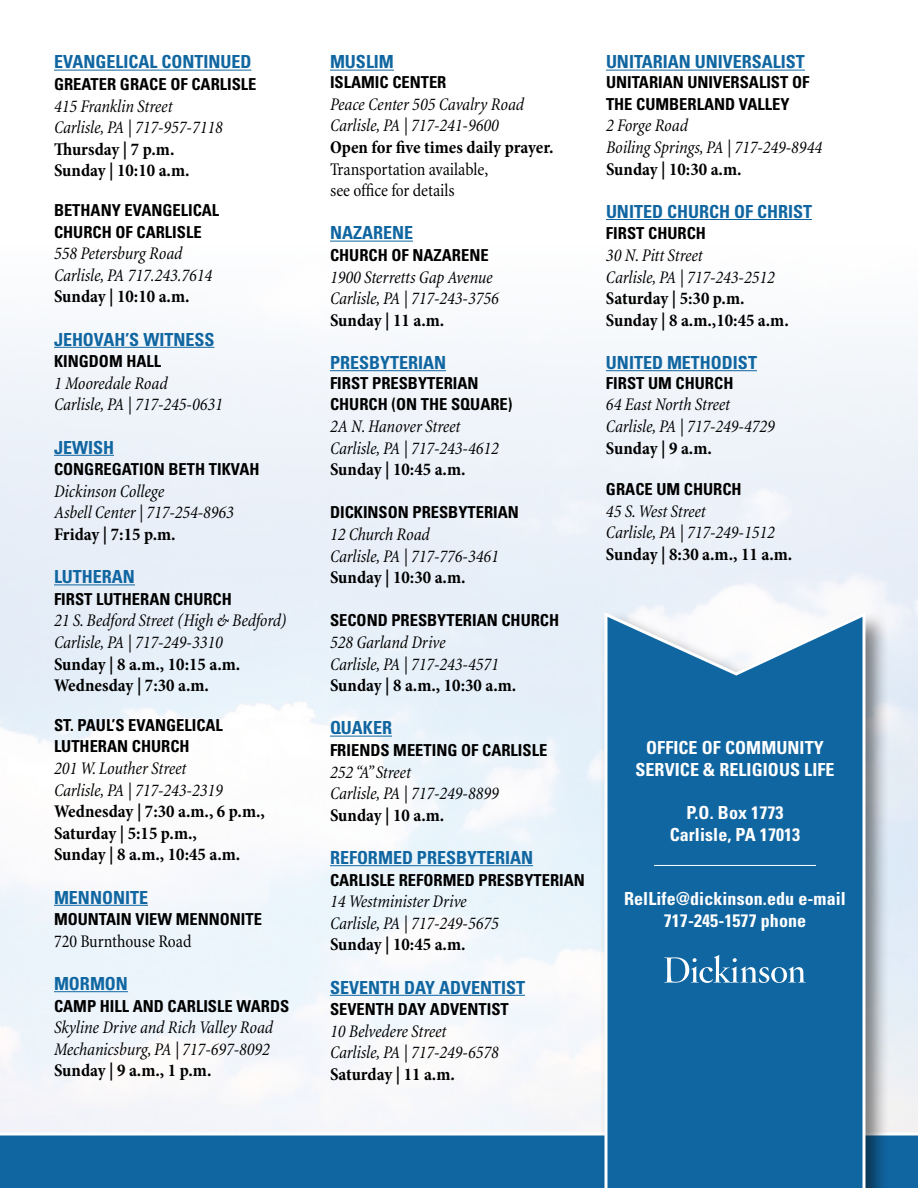
<style>
.page{position:relative;width:918px;height:1188px;background:#fff}
.page>*{position:absolute;margin:0;border:0;box-sizing:border-box;transform-origin:0 0}
.t1{font:italic condensed 18px/21.6px "Minion";letter-spacing:-.005em;color:#000}
.t2{font:700 condensed 18px/21.6px "Minion Pro";color:#000}
.t3{font:700 condensed 18px "Univers";color:#1066a1}
.t4{font:700 condensed 18px/21.6px "Univers";letter-spacing:.005em;color:#fff;text-align:center}
.t5{font:condensed 18px/21.6px "Minion";letter-spacing:-.005em;color:#000}
.t6{font:700 condensed 16.5px/21.6px "Univers";color:#000}
</style>
<div class="page">
<img style="left:0;top:336px;width:918px;height:796px">
<div style="left:0;top:1135px;width:918px;height:53px;background:#1066a1"></div>
<div style="left:599px;top:609px;width:291px;height:579px;background:#000;opacity:.5"></div>
<svg style="left:602px;top:610px;width:265px;height:578px;background:#2674a9"></svg>
<hr style="left:54px;top:70px;width:197px;height:1px;background:#1066a1">
<hr style="left:54px;top:347px;width:160px;height:1px;background:#1066a1">
<hr style="left:54px;top:455px;width:60px;height:1px;background:#1066a1">
<hr style="left:54px;top:585px;width:81px;height:1px;background:#1066a1">
<hr style="left:54px;top:905px;width:94px;height:1px;background:#1066a1">
<hr style="left:54px;top:991px;width:74px;height:1px;background:#1066a1">
<hr style="left:330px;top:70px;width:64px;height:1px;background:#1066a1">
<hr style="left:330px;top:241px;width:83px;height:1px;background:#1066a1">
<hr style="left:330px;top:370px;width:116px;height:1px;background:#1066a1">
<hr style="left:330px;top:736px;width:62px;height:1px;background:#1066a1">
<hr style="left:330px;top:865px;width:203px;height:1px;background:#1066a1">
<hr style="left:330px;top:995px;width:195px;height:1px;background:#1066a1">
<hr style="left:606px;top:70px;width:199px;height:1px;background:#1066a1">
<hr style="left:606px;top:219px;width:206px;height:1px;background:#1066a1">
<hr style="left:606px;top:370px;width:151px;height:1px;background:#1066a1">
<svg style="left:664px;top:955px;width:142px;height:28px;background:#4789b6"></svg>
<hr style="left:654px;top:865px;width:162px;height:1px;background:#fff">
<p class="t3" style="left:54px;top:51px;width:199px">EVANGELICAL CONTINUED</p>
<p class="t6" style="left:54px;top:73px;width:204px">GREATER GRACE OF CARLISLE</p>
<p class="t1" style="left:54px;top:96px;width:170px">415 Franklin Street<br>Carlisle, PA | 717-957-7118</p>
<p class="t2" style="left:54px;top:138px;width:137px">Thursday | 7 p.m.<br>Sunday | 10:10 a.m.</p>
<p class="t6" style="left:54px;top:199px;width:164px">BETHANY EVANGELICAL<br>CHURCH OF CARLISLE</p>
<p class="t1" style="left:54px;top:243px;width:160px">558 Petersburg Road<br>Carlisle, PA 717.243.7614</p>
<p class="t2" style="left:54px;top:286px;width:137px">Sunday | 10:10 a.m.</p>
<p class="t3" style="left:54px;top:328px;width:162px">JEHOVAH’S WITNESS</p>
<p class="t6" style="left:54px;top:350px;width:101px">KINGDOM HALL</p>
<p class="t1" style="left:54px;top:373px;width:170px">1 Mooredale Road<br>Carlisle, PA | 717-245-0631</p>
<p class="t3" style="left:54px;top:436px;width:62px">JEWISH</p>
<p class="t6" style="left:54px;top:458px;width:207px">CONGREGATION BETH TIKVAH</p>
<p class="t1" style="left:54px;top:481px;width:181px">Dickinson College<br>Asbell Center | 717-254-8963</p>
<p class="t2" style="left:54px;top:523px;width:123px">Friday | 7:15 p.m.</p>
<p class="t3" style="left:54px;top:566px;width:82px">LUTHERAN</p>
<p class="t6" style="left:54px;top:588px;width:179px">FIRST LUTHERAN CHURCH</p>
<p class="t1" style="left:54px;top:610px;width:234px">21 S. Bedford Street (High &amp; Bedford)<br>Carlisle, PA | 717-249-3310</p>
<p class="t2" style="left:54px;top:653px;width:188px">Sunday | 8 a.m., 10:15 a.m.<br>Wednesday | 7:30 a.m.</p>
<p class="t6" style="left:54px;top:714px;width:168px">ST. PAUL’S EVANGELICAL<br>LUTHERAN CHURCH</p>
<p class="t1" style="left:54px;top:758px;width:170px">201 W. Louther Street<br>Carlisle, PA | 717-243-2319</p>
<p class="t2" style="left:54px;top:800px;width:213px">Wednesday | 7:30 a.m., 6 p.m.,<br>Saturday | 5:15 p.m.,<br>Sunday | 8 a.m., 10:45 a.m.</p>
<p class="t3" style="left:54px;top:886px;width:96px">MENNONITE</p>
<p class="t6" style="left:54px;top:908px;width:210px">MOUNTAIN VIEW MENNONITE</p>
<p class="t5" style="left:54px;top:931px;width:139px">720 Burnthouse Road</p>
<p class="t3" style="left:54px;top:972px;width:75px">MORMON</p>
<p class="t6" style="left:54px;top:995px;width:237px">CAMP HILL AND CARLISLE WARDS</p>
<p class="t1" style="left:54px;top:1017px;width:221px">Skyline Drive and Rich Valley Road<br>Mechanicsburg, PA | 717-697-8092</p>
<p class="t2" style="left:54px;top:1060px;width:159px">Sunday | 9 a.m., 1 p.m.</p>
<p class="t3" style="left:330px;top:51px;width:65px">MUSLIM</p>
<p class="t6" style="left:330px;top:71px;width:118px">ISLAMIC CENTER</p>
<p class="t1" style="left:330px;top:94px;width:196px">Peace Center 505 Cavalry Road<br>Carlisle, PA | 717-241-9600</p>
<p class="t2" style="left:330px;top:136px;width:225px">Open for five times daily prayer.</p>
<p class="t5" style="left:330px;top:158px;width:160px">Transportation available, see office for details</p>
<p class="t3" style="left:330px;top:222px;width:85px">NAZARENE</p>
<p class="t6" style="left:330px;top:244px;width:160px">CHURCH OF NAZARENE</p>
<p class="t1" style="left:330px;top:267px;width:170px">1900 Sterretts Gap Avenue<br>Carlisle, PA | 717-243-3756</p>
<p class="t2" style="left:330px;top:309px;width:116px">Sunday | 11 a.m.</p>
<p class="t3" style="left:330px;top:351px;width:118px">PRESBYTERIAN</p>
<p class="t6" style="left:330px;top:372px;width:184px">FIRST PRESBYTERIAN<br>CHURCH (ON THE SQUARE)</p>
<p class="t1" style="left:330px;top:416px;width:170px">2A N. Hanover Street<br>Carlisle, PA | 717-243-4612</p>
<p class="t2" style="left:330px;top:458px;width:137px">Sunday | 10:45 a.m.</p>
<p class="t6" style="left:330px;top:502px;width:190px">DICKINSON PRESBYTERIAN</p>
<p class="t1" style="left:330px;top:524px;width:170px">12 Church Road<br>Carlisle, PA | 717-776-3461</p>
<p class="t2" style="left:330px;top:566px;width:137px">Sunday | 10:30 a.m.</p>
<p class="t6" style="left:330px;top:610px;width:231px">SECOND PRESBYTERIAN CHURCH</p>
<p class="t1" style="left:330px;top:632px;width:170px">528 Garland Drive<br>Carlisle, PA | 717-243-4571</p>
<p class="t2" style="left:330px;top:674px;width:188px">Sunday | 8 a.m., 10:30 a.m.</p>
<p class="t3" style="left:330px;top:717px;width:64px">QUAKER</p>
<p class="t6" style="left:330px;top:739px;width:219px">FRIENDS MEETING OF CARLISLE</p>
<p class="t1" style="left:330px;top:762px;width:170px">252 “A” Street<br>Carlisle, PA | 717-249-8899</p>
<p class="t2" style="left:330px;top:804px;width:116px">Sunday | 10 a.m.</p>
<p class="t3" style="left:330px;top:846px;width:205px">REFORMED PRESBYTERIAN</p>
<p class="t6" style="left:330px;top:869px;width:256px">CARLISLE REFORMED PRESBYTERIAN</p>
<p class="t1" style="left:330px;top:891px;width:170px">14 Westminister Drive<br>Carlisle, PA | 717-249-5675</p>
<p class="t2" style="left:330px;top:934px;width:137px">Sunday | 10:45 a.m.</p>
<p class="t3" style="left:330px;top:976px;width:197px">SEVENTH DAY ADVENTIST</p>
<p class="t6" style="left:330px;top:998px;width:180px">SEVENTH DAY ADVENTIST</p>
<p class="t1" style="left:330px;top:1021px;width:170px">10 Belvedere Street<br>Carlisle, PA | 717-249-6578</p>
<p class="t2" style="left:330px;top:1063px;width:126px">Saturday | 11 a.m.</p>
<p class="t3" style="left:606px;top:51px;width:200px">UNITARIAN UNIVERSALIST</p>
<p class="t6" style="left:606px;top:71px;width:202px">UNITARIAN UNIVERSALIST OF<br>THE CUMBERLAND VALLEY</p>
<p class="t1" style="left:606px;top:115px;width:218px">2 Forge Road<br>Boiling Springs, PA | 717-249-8944</p>
<p class="t2" style="left:606px;top:158px;width:137px">Sunday | 10:30 a.m.</p>
<p class="t3" style="left:606px;top:200px;width:208px">UNITED CHURCH OF CHRIST</p>
<p class="t6" style="left:606px;top:223px;width:101px">FIRST CHURCH</p>
<p class="t1" style="left:606px;top:245px;width:170px">30 N. Pitt Street<br>Carlisle, PA | 717-243-2512</p>
<p class="t2" style="left:606px;top:287px;width:184px">Saturday | 5:30 p.m.<br>Sunday | 8 a.m.,10:45 a.m.</p>
<p class="t3" style="left:606px;top:351px;width:153px">UNITED METHODIST</p>
<p class="t6" style="left:606px;top:372px;width:129px">FIRST UM CHURCH</p>
<p class="t1" style="left:606px;top:394px;width:170px">64 East North Street<br>Carlisle, PA | 717-249-4729</p>
<p class="t2" style="left:606px;top:437px;width:107px">Sunday | 9 a.m.</p>
<p class="t6" style="left:606px;top:478px;width:137px">GRACE UM CHURCH</p>
<p class="t1" style="left:606px;top:501px;width:170px">45 S. West Street<br>Carlisle, PA | 717-249-1512</p>
<p class="t2" style="left:606px;top:543px;width:188px">Sunday | 8:30 a.m., 11 a.m.</p>
<p class="t4" style="left:635px;top:737px;width:201px">OFFICE OF COMMUNITY<br>SERVICE &amp; RELIGIOUS LIFE</p>
<p class="t4" style="left:670px;top:802px;width:132px">P.O. BOX 1773<br>CARLISLE, PA 17013</p>
<p class="t4" style="left:624px;top:888px;width:223px">RELLIFE@DICKINSON.EDU E-MAIL<br>717-245-1577 PHONE</p>
</div>
